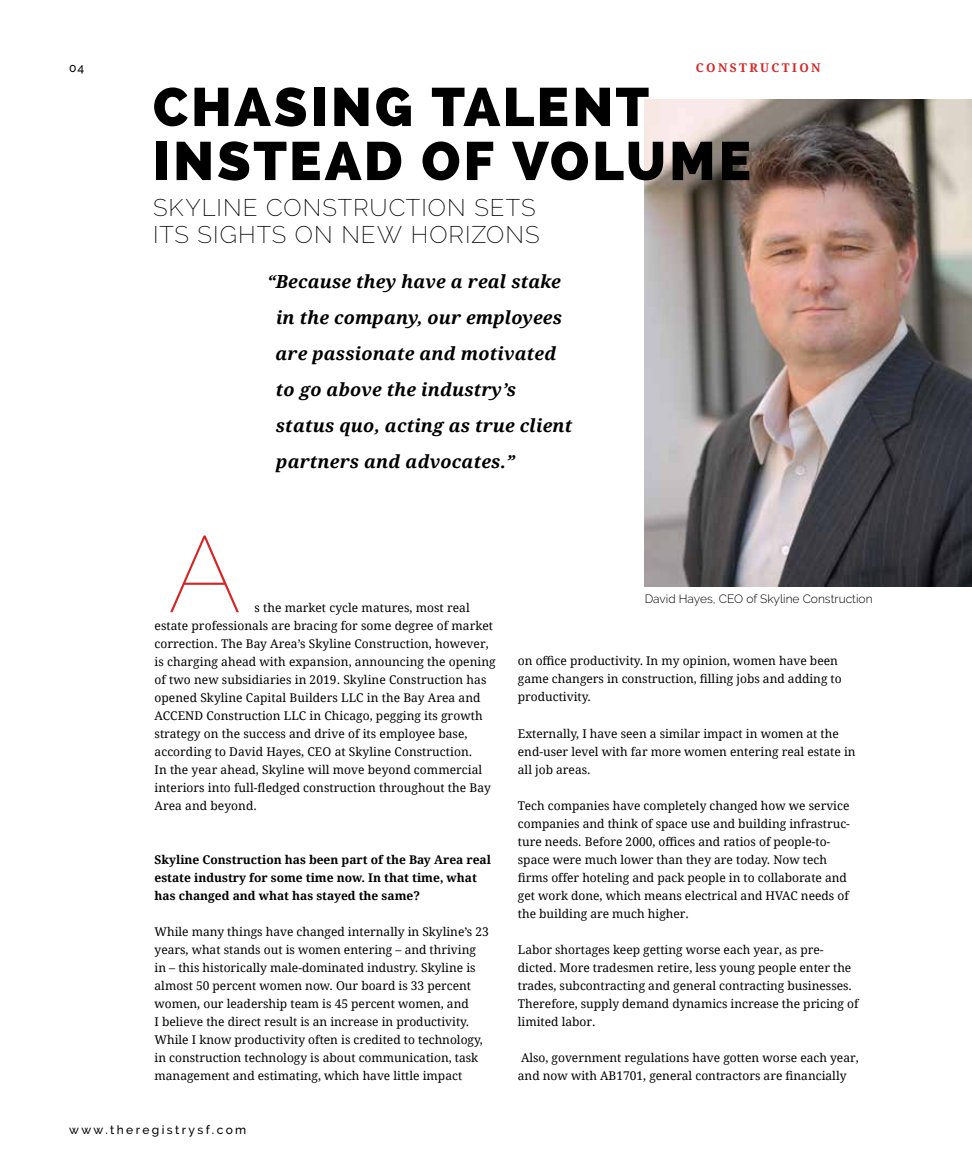
<style>
.page{position:relative;width:972px;height:1175px;background:#fff}
.page>*{position:absolute;margin:0;border:0;box-sizing:border-box;transform-origin:0 0}
.t1{font:100 108px "Raleway";color:#d42625}
.t2{font:800 54px/54px "Raleway";letter-spacing:.06em;color:#000}
.t3{font:200 24px/27px "Raleway";letter-spacing:.045em;color:#000}
.t4{font:italic 700 18px/36px "Droid Serif";letter-spacing:.01em;color:#000}
.t5{font:12px/18px "Droid Serif";color:#000}
.t6{font:700 12px/18px "Droid Serif";color:#000}
.t7{font:300 12px "Raleway";color:#000}
.t8{font:500 12px "Raleway";letter-spacing:.2em;color:#000}
.t9{font:700 12px "Droid Serif";letter-spacing:.2em;color:#d42625}
</style>
<div class="page">
<img style="left:645px;top:100px;width:327px;height:486px">
<p class="t8" style="left:69px;top:61px;width:17px">04</p>
<p class="t9" style="left:696px;top:59px;width:126px">CONSTRUCTION</p>
<h2 class="t2" style="left:153px;top:80px;width:600px">CHASING TALENT<br>INSTEAD OF VOLUME</h2>
<h3 class="t3" style="left:153px;top:194px;width:388px">SKYLINE CONSTRUCTION SETS<br>ITS SIGHTS ON NEW HORIZONS</h3>
<h3 class="t4" style="left:275px;top:263px;width:298px;text-indent:-8px">“Because they have a real stake in the company, our employees are passionate and motivated to go above the industry’s status quo, acting as true client partners and advocates.”</h3>
<h1 class="t1" style="left:168px;top:510px;width:74px">A</h1>
<p class="t5" style="left:155px;top:598px;width:343px;text-indent:100px">s the market cycle matures, most real estate professionals are bracing for some degree of market correction. The Bay Area’s Skyline Construction, however, is charging ahead with expansion, announcing the opening of two new subsidiaries in 2019. Skyline Construction has opened Skyline Capital Builders LLC in the Bay Area and ACCEND Construction LLC in Chicago, pegging its growth strategy on the success and drive of its employee base, according to David Hayes, CEO at Skyline Construction.<br>In the year ahead, Skyline will move beyond commercial interiors into full-fledged construction throughout the Bay Area and beyond.</p>
<p class="t6" style="left:155px;top:850px;width:338px">Skyline Construction has been part of the Bay Area real estate industry for some time now. In that time, what has changed and what has stayed the same?</p>
<p class="t5" style="left:155px;top:922px;width:336px">While many things have changed internally in Skyline’s 23 years, what stands out is women entering – and thriving in – this historically male-dominated industry. Skyline is almost 50 percent women now. Our board is 33 percent women, our leadership team is 45 percent women, and<br>I believe the direct result is an increase in productivity.<br>While I know productivity often is credited to technology, in construction technology is about communication, task management and estimating, which have little impact</p>
<p class="t7" style="left:645px;top:591px;width:229px">David Hayes, CEO of Skyline Construction</p>
<p class="t5" style="left:518px;top:651px;width:325px">on office productivity. In my opinion, women have been game changers in construction, filling jobs and adding to productivity.</p>
<p class="t5" style="left:518px;top:724px;width:339px">Externally, I have seen a similar impact in women at the end-user level with far more women entering real estate in all job areas.</p>
<p class="t5" style="left:518px;top:796px;width:334px">Tech companies have completely changed how we service companies and think of space use and building infrastruc&shy;ture needs. Before 2000, offices and ratios of people-to&shy;space were much lower than they are today. Now tech firms offer hoteling and pack people in to collaborate and get work done, which means electrical and HVAC needs of the building are much higher.</p>
<p class="t5" style="left:518px;top:940px;width:342px">Labor shortages keep getting worse each year, as pre&shy;dicted. More tradesmen retire, less young people enter the trades, subcontracting and general contracting businesses.<br>Therefore, supply demand dynamics increase the pricing of limited labor.</p>
<p class="t5" style="left:518px;top:1048px;width:342px">Also, government regulations have gotten worse each year, and now with AB1701, general contractors are financially</p>
<p class="t8" style="left:69px;top:1123px;width:179px">www.theregistrysf.com</p>
</div>
